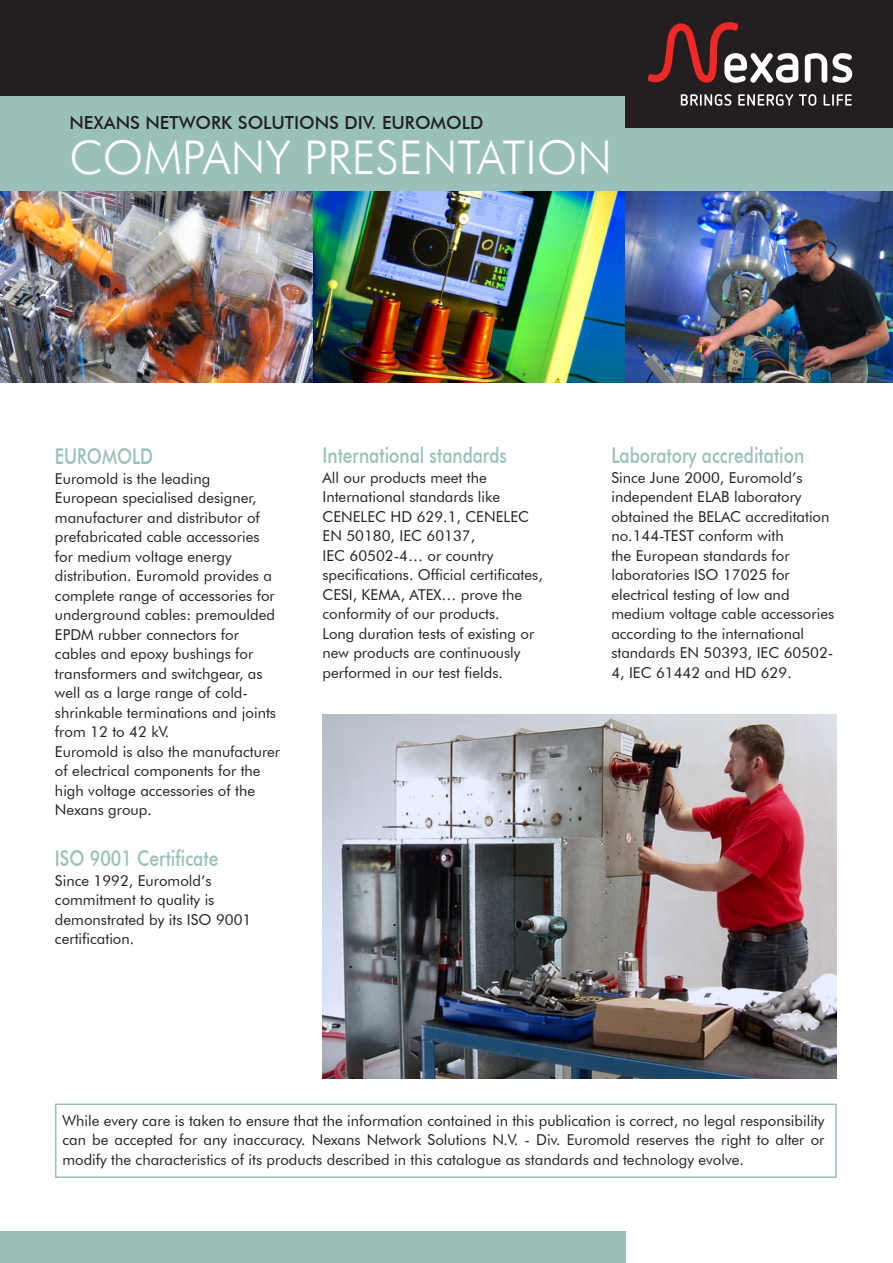
<style>
.page{position:relative;width:893px;height:1263px;background:#fff}
.page>*{position:absolute;margin:0;border:0;box-sizing:border-box;transform-origin:0 0}
.Product{font:300 46.5px "Futura BT";color:#fff}
.t1{font:500 21.75px "Futura BT";color:#99c1b9;scale:.8 1}
.Product-2{font:500 18px "Futura BT";color:#231f20}
.t2{font:15px/19.5px "Futura ABT";color:#231f20}
</style>
<div class="page">
<div style="left:55px;top:1103px;width:782px;height:75px;border:2px solid #99c1b9"></div>
<div style="left:0;top:1231px;width:625px;height:32px;background:#99c1b9"></div>
<div style="left:0;top:0;width:893px;height:96px;background:#231f20"></div>
<div style="left:0;top:96px;width:893px;height:95px;background:#99c1b9"></div>
<div style="left:625px;top:0;width:268px;height:128px;background:#231f20"></div>
<svg style="left:805px;top:53px;width:47px;height:30px"></svg>
<svg style="left:681px;top:94px;width:50px;height:12px"></svg>
<svg style="left:738px;top:94px;width:55px;height:12px"></svg>
<svg style="left:799px;top:94px;width:17px;height:12px"></svg>
<svg style="left:824px;top:94px;width:28px;height:12px"></svg>
<svg style="left:648px;top:22px;width:150px;height:61px"></svg>
<img style="left:0;top:191px;width:893px;height:192px">
<img style="left:322px;top:714px;width:515px;height:365px">
<p class="Product-2" style="left:69px;top:111px;width:416px">NEXANS NETWORK SOLUTIONS DIV. EUROMOLD</p>
<p class="Product" style="left:69px;top:129px;width:544px">COMPANY PRESENTATION</p>
<p class="t1" style="left:55px;top:443px;width:124px">EUROMOLD</p>
<p class="t2" style="left:55px;top:469px;width:223px">Euromold is the leading<br>European specialised designer, manufacturer and distributor of prefabricated cable accessories for medium voltage energy distribution. Euromold provides a complete range of accessories for underground cables: premoulded<br>EPDM rubber connectors for cables and epoxy bushings for transformers and switchgear, as well as a large range of cold&shy;shrinkable terminations and joints from 12 to 42 kV.</p>
<p class="t2" style="left:55px;top:742px;width:227px">Euromold is also the manufacturer of electrical components for the high voltage accessories of the<br>Nexans group.</p>
<p class="t1" style="left:55px;top:845px;width:206px">ISO 9001 Certificate</p>
<p class="t2" style="left:55px;top:871px;width:158px">Since 1992, Euromold’s</p>
<p class="t2" style="left:55px;top:890px;width:198px">commitment to quality is demonstrated by its ISO 9001 certification.</p>
<p class="t1" style="left:322px;top:442px;width:232px">International standards</p>
<p class="t2" style="left:322px;top:467px;width:222px">All our products meet the<br>International standards like<br>CENELEC HD 629.1, CENELEC<br>EN 50180, IEC 60137,<br>IEC 60502-4… or country specifications. Official certificates,<br>CESI, KEMA, ATEX… prove the conformity of our products.<br>Long duration tests of existing or new products are continuously performed in our test fields.</p>
<p class="t1" style="left:611px;top:442px;width:243px">Laboratory accreditation</p>
<p class="t2" style="left:611px;top:467px;width:224px">Since June 2000, Euromold’s independent ELAB laboratory obtained the BELAC accreditation no.144-TEST conform with<br>the European standards for laboratories ISO 17025 for electrical testing of low and medium voltage cable accessories according to the international standards EN 50393, IEC 60502-<br>4, IEC 61442 and HD 629.</p>
<p class="t2" style="left:62px;top:1110px;width:763px;text-align:justify">While every care is taken to ensure that the information contained in this publication is correct, no legal responsibility can be accepted for any inaccuracy. Nexans Network Solutions N.V. - Div. Euromold reserves the right to alter or modify the characteristics of its products described in this catalogue as standards and technology evolve.</p>
</div>
